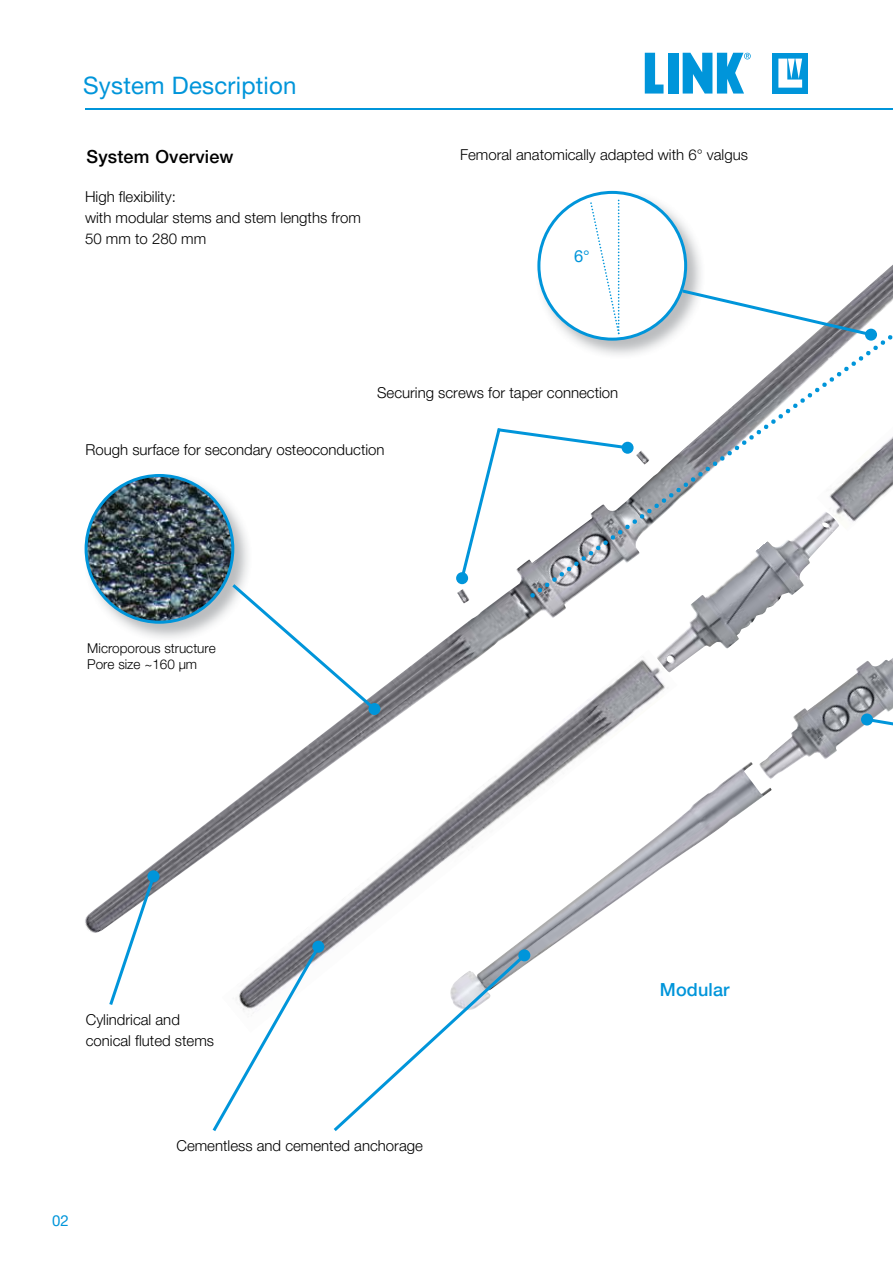
<style>
.page{position:relative;width:893px;height:1263px;background:#fff}
.page>*{position:absolute;margin:0;border:0;box-sizing:border-box;transform-origin:0 0}
.t1{font:24px "Helvetica Neue LT Pro";letter-spacing:.01em;color:#0095da}
.t2{font:500 18px "Helvetica Neue LT Pro";letter-spacing:.01em;color:#000}
.t3{font:500 18px "Helvetica Neue LT Pro";letter-spacing:.01em;color:#0095da}
.t4{font:16.5px "Helvetica Neue LT Pro";color:#0095da}
.t5{font:300 15px/21px "Helvetica Neue LT Pro";color:#000}
.t6{font:15px "Helvetica Neue LT Pro";color:#0095da}
.t7{font:300 13.5px/16.2px "Helvetica Neue LT Pro";color:#000}
</style>
<div class="page">
<hr style="left:85px;top:108px;width:808px;height:2px;background:#0095da">
<div style="left:773px;top:53px;width:35px;height:41px;background:#0095da"></div>
<svg style="left:778px;top:59px;width:24px;height:29px"></svg>
<svg style="left:645px;top:53px;width:18px;height:41px"></svg>
<div style="left:668px;top:53px;width:10px;height:41px;background:#0095da"></div>
<svg style="left:683px;top:53px;width:68px;height:41px"></svg>
<img style="left:85px;top:572px;width:696px;height:363px">
<img style="left:759px;top:658px;width:134px;height:121px">
<img style="left:450px;top:762px;width:322px;height:203px">
<svg style="left:869px;top:718px;width:24px;height:7px"></svg>
<div style="left:861px;top:713px;width:12px;height:12px;background:#0095da;border-radius:50%"></div>
<svg style="left:213px;top:946px;width:107px;height:185px"></svg>
<div style="left:312px;top:941px;width:12px;height:12px;background:#0095da;border-radius:50%"></div>
<svg style="left:334px;top:954px;width:191px;height:177px"></svg>
<div style="left:518px;top:949px;width:12px;height:12px;background:#0095da;border-radius:50%"></div>
<svg style="left:109px;top:876px;width:46px;height:129px"></svg>
<div style="left:147px;top:870px;width:12px;height:12px;background:#0095da;border-radius:50%"></div>
<svg style="left:530px;top:264px;width:363px;height:334px"></svg>
<svg style="left:85px;top:474px;width:290px;height:236px"></svg>
<div style="left:368px;top:703px;width:12px;height:12px;background:#0095da;border-radius:50%"></div>
<img style="left:537px;top:190px;width:168px;height:169px">
<div style="left:865px;top:329px;width:12px;height:12px;background:#0095da;border-radius:50%"></div>
<svg style="left:537px;top:191px;width:334px;height:150px"></svg>
<img style="left:636px;top:450px;width:13px;height:14px">
<img style="left:457px;top:589px;width:13px;height:14px">
<div style="left:622px;top:442px;width:12px;height:12px;background:#0095da;border-radius:50%"></div>
<svg style="left:462px;top:428px;width:166px;height:150px"></svg>
<div style="left:456px;top:572px;width:12px;height:12px;background:#0095da;border-radius:50%"></div>
<h1 class="t1" style="left:83px;top:70px;width:215px">System Description</h1>
<p class="t2" style="left:87px;top:146px;width:149px">System Overview</p>
<p class="t5" style="left:85px;top:186px;width:277px">High flexibility:<br>with modular stems and stem lengths from<br>50 mm to 280 mm</p>
<p class="t5" style="left:460px;top:143px;width:290px">Femoral anatomically adapted with 6° valgus</p>
<p class="t4" style="left:574px;top:246px;width:17px">6°</p>
<p class="t5" style="left:377px;top:382px;width:243px">Securing screws for taper connection</p>
<p class="t5" style="left:85px;top:439px;width:301px">Rough surface for secondary osteoconduction</p>
<p class="t7" style="left:87px;top:639px;width:130px">Microporous structure<br>Pore size ~160 µm</p>
<p class="t5" style="left:86px;top:1009px;width:130px">Cylindrical and conical fluted stems</p>
<p class="t6" style="left:52px;top:1211px;width:18px">02</p>
<p class="t5" style="left:176px;top:1135px;width:248px">Cementless and cemented anchorage</p>
<p class="t3" style="left:660px;top:978px;width:71px">Modular</p>
</div>
